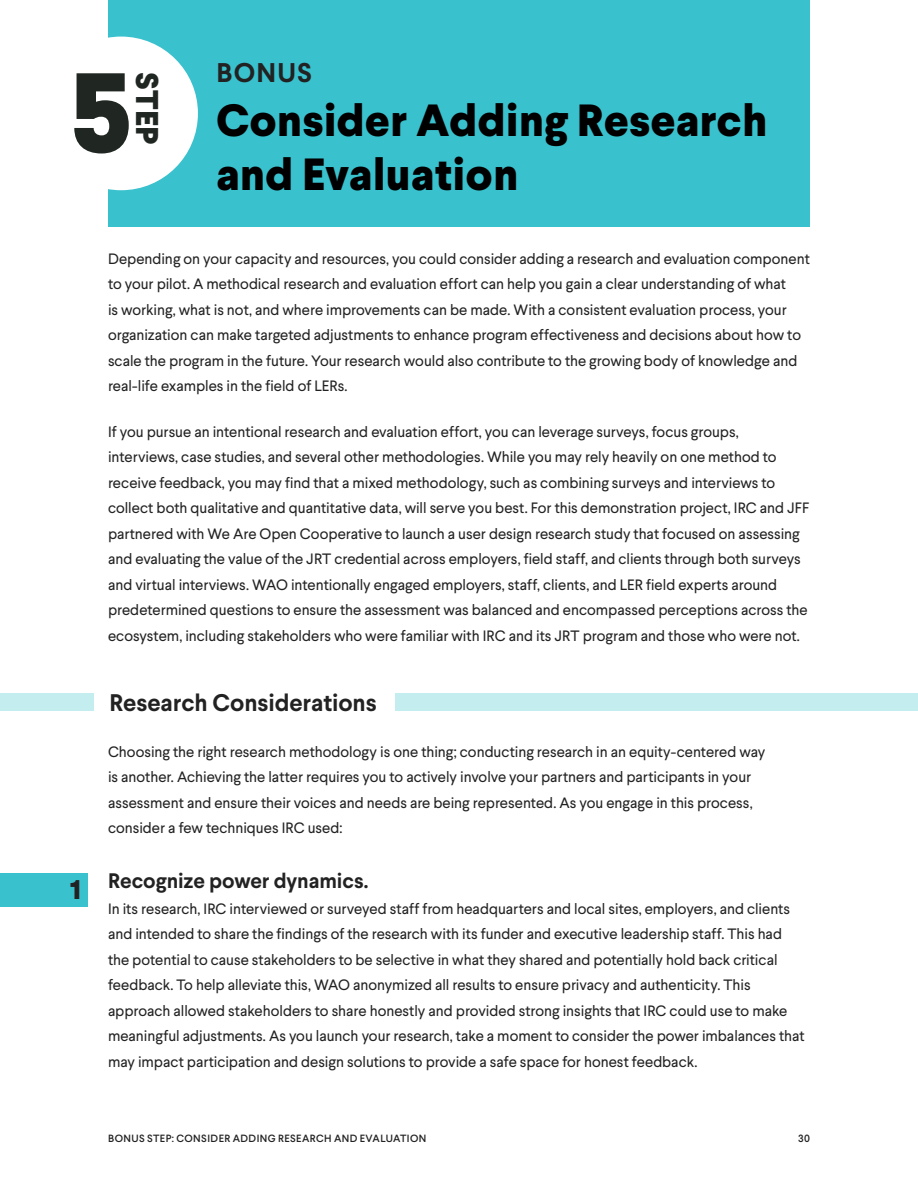
<style>
.page{position:relative;width:918px;height:1188px;background:#fff}
.page>*{position:absolute;margin:0;border:0;box-sizing:border-box;transform-origin:0 0}
.t1{font:800 45px/54px "Larsseit";color:#000}
.t2{font:800 31.5px "Larsseit";color:#202722}
.t3{font:700 27px "Larsseit";letter-spacing:.045em;color:#222}
.t4{font:700 24px "Larsseit";letter-spacing:-.005em;color:#222}
.t5{font:700 21px "Larsseit";letter-spacing:-.005em;color:#222}
.t6{font:15px/25.5px "Larsseit";color:#222}
.t7{font:500 10.5px "Larsseit";letter-spacing:.045em;color:#222}
.s1{color:#fff}
.s2{font-weight:800;font-size:27px}
</style>
<div class="page">
<div style="left:108px;top:0;width:702px;height:227px;background:#39c1cd"></div>
<div style="left:44px;top:37px;width:154px;height:153px;background:#fff;border-radius:50%"></div>
<div style="left:0;top:693px;width:94px;height:18px;background:#c4edf0"></div>
<div style="left:396px;top:693px;width:522px;height:18px;background:#c4edf0"></div>
<svg style="left:74px;top:73px;width:55px;height:81px"></svg>
<div style="left:0;top:873px;width:87px;height:34px;background:#39c1cd"></div>
<h2 class="t2" style="left:169px;top:72px;width:81px;rotate:90deg">STEP<span class="s1">:</span></h2>
<h3 class="t3" style="left:217px;top:55px;width:97px">BONUS</h3>
<h1 class="t1" style="left:216px;top:93px;width:553px">Consider Adding Research and Evaluation</h1>
<p class="t6" style="left:108px;top:245px;width:703px">Depending on your capacity and resources, you could consider adding a research and evaluation component to your pilot. A methodical research and evaluation effort can help you gain a clear understanding of what<br>is working, what is not, and where improvements can be made. With a consistent evaluation process, your organization can make targeted adjustments to enhance program effectiveness and decisions about how to scale the program in the future. Your research would also contribute to the growing body of knowledge and real-life examples in the field of LERs.</p>
<p class="t6" style="left:108px;top:419px;width:703px">If you pursue an intentional research and evaluation effort, you can leverage surveys, focus groups, interviews, case studies, and several other methodologies. While you may rely heavily on one method to receive feedback, you may find that a mixed methodology, such as combining surveys and interviews to collect both qualitative and quantitative data, will serve you best. For this demonstration project, IRC and JFF partnered with We Are Open Cooperative to launch a user design research study that focused on assessing and evaluating the value of the JRT credential across employers, field staff, and clients through both surveys and virtual interviews. WAO intentionally engaged employers, staff, clients, and LER field experts around predetermined questions to ensure the assessment was balanced and encompassed perceptions across the ecosystem, including stakeholders who were familiar with IRC and its JRT program and those who were not.</p>
<h3 class="t4" style="left:110px;top:687px;width:269px">Research Considerations</h3>
<p class="t6" style="left:108px;top:739px;width:659px">Choosing the right research methodology is one thing; conducting research in an equity-centered way is another. Achieving the latter requires you to actively involve your partners and participants in your assessment and ensure their voices and needs are being represented. As you engage in this process, consider a few techniques IRC used:</p>
<h3 class="t5" style="left:70px;top:867px;width:300px"><span class="s2">1</span> Recognize power dynamics.</h3>
<p class="t6" style="left:108px;top:895px;width:698px">In its research, IRC interviewed or surveyed staff from headquarters and local sites, employers, and clients and intended to share the findings of the research with its funder and executive leadership staff. This had the potential to cause stakeholders to be selective in what they shared and potentially hold back critical feedback. To help alleviate this, WAO anonymized all results to ensure privacy and authenticity. This approach allowed stakeholders to share honestly and provided strong insights that IRC could use to make meaningful adjustments. As you launch your research, take a moment to consider the power imbalances that may impact participation and design solutions to provide a safe space for honest feedback.</p>
<p class="t7" style="left:108px;top:1131px;width:320px">BONUS STEP: CONSIDER ADDING RESEARCH AND EVALUATION</p>
<p class="t7" style="left:798px;top:1131px;width:13px">30</p>
</div>
